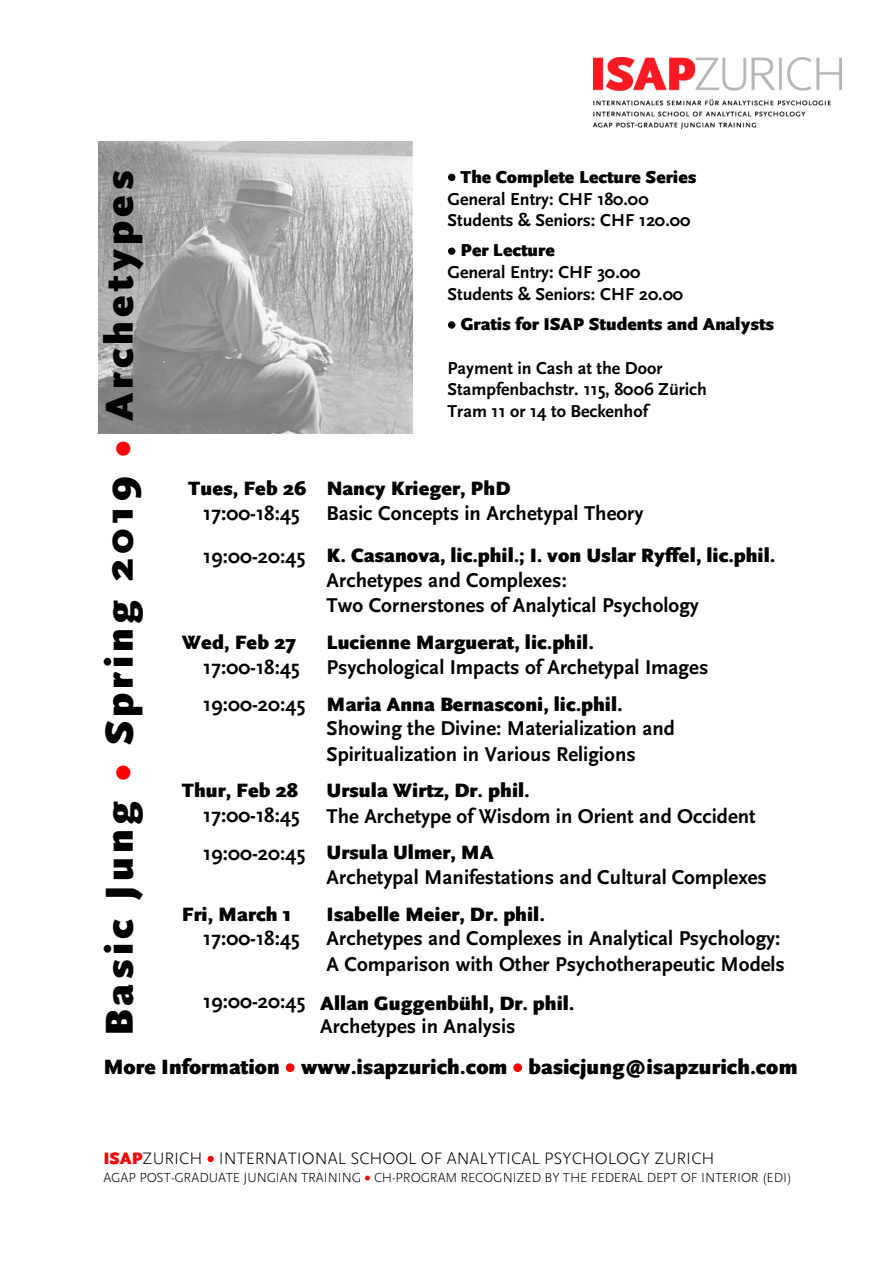
<style>
.page{position:relative;width:893px;height:1263px;background:#fff}
.page>*{position:absolute;margin:0;border:0;box-sizing:border-box;transform-origin:0 0}
.t1{font:900 40.65px "Scala Sans OT";letter-spacing:.105em;color:#000}
.t2{font:900 21.6px "Scala Sans OT";color:#000}
.t3{font:700 20.85px/25.5px "Scala Sans OT";color:#000}
.t4{font:900 20.1px "Scala Sans OT";letter-spacing:.005em;color:#000}
.t5{font:700 18px/21.8px "Scala Sans OT";letter-spacing:-.005em;color:#000}
.t6{font:900 18px "Scala Sans OT";color:#000}
.t7{font:300 17.25px "Scala Sans OT";color:#000}
.t8{font:300 13.65px "Scala Sans OT";color:#000}
.s1{color:#f00}
.s2{font-weight:900}
.s3{font-weight:700;font-size:20.85px}
.s4{font-weight:900;color:#f00}
</style>
<div class="page">
<img style="left:593px;top:57px;width:249px;height:71px">
<img style="left:99px;top:141px;width:313px;height:292px">
<h1 class="t1" style="left:95px;top:1036px;width:867px;rotate:-90deg">Basic Jung <span class="s1">•</span> Spring 2019 <span class="s1">•</span> Archetypes</h1>
<p class="t5" style="left:447px;top:166px;width:250px">• <span class="s2">The Complete Lecture Series<br></span>General Entry: CHF 180.00<br>Students &amp; Seniors: CHF 120.00</p>
<p class="t5" style="left:447px;top:240px;width:237px">• <span class="s2">Per Lecture<br></span>General Entry: CHF 30.00<br>Students &amp; Seniors: CHF 20.00</p>
<p class="t6" style="left:447px;top:314px;width:328px">• Gratis for ISAP Students and Analysts</p>
<p class="t5" style="left:447px;top:357px;width:261px">Payment in Cash at the Door<br>Stampfenbachstr. 115, 8006 Zürich<br>Tram 11 or 14 to Beckenhof</p>
<p class="t4" style="left:327px;top:476px;width:185px">Nancy Krieger, PhD</p>
<p class="t3" style="left:327px;top:501px;width:318px">Basic Concepts in Archetypal Theory</p>
<p class="t4" style="left:203px;top:543px;width:574px"><span class="s3">19:00-20:45</span> K. Casanova, lic.phil.; I. von Uslar Ryffel, lic.phil.</p>
<p class="t3" style="left:327px;top:567px;width:374px">Archetypes and Complexes:<br>Two Cornerstones of Analytical Psychology</p>
<p class="t4" style="left:182px;top:630px;width:116px">Wed, Feb 27</p>
<p class="t3" style="left:203px;top:654px;width:98px">17:00-18:45</p>
<p class="t4" style="left:188px;top:476px;width:120px">Tues, Feb 26</p>
<p class="t3" style="left:203px;top:500px;width:98px">17:00-18:45</p>
<p class="t4" style="left:327px;top:630px;width:269px">Lucienne Marguerat, lic.phil.</p>
<p class="t3" style="left:327px;top:654px;width:383px">Psychological Impacts of Archetypal Images</p>
<p class="t4" style="left:203px;top:692px;width:421px"><span class="s3">19:00-20:45</span> Maria Anna Bernasconi, lic.phil.</p>
<p class="t3" style="left:327px;top:716px;width:350px">Showing the Divine: Materialization and<br>Spiritualization in Various Religions</p>
<p class="t4" style="left:182px;top:779px;width:118px">Thur, Feb 28</p>
<p class="t3" style="left:203px;top:802px;width:98px">17:00-18:45</p>
<p class="t4" style="left:327px;top:779px;width:205px">Ursula Wirtz, Dr. phil.</p>
<p class="t3" style="left:327px;top:803px;width:431px">The Archetype of Wisdom in Orient and Occident</p>
<p class="t4" style="left:203px;top:840px;width:292px"><span class="s3">19:00-20:45</span> Ursula Ulmer, MA</p>
<p class="t3" style="left:327px;top:864px;width:442px">Archetypal Manifestations and Cultural Complexes</p>
<p class="t4" style="left:182px;top:902px;width:111px">Fri, March 1</p>
<p class="t3" style="left:203px;top:925px;width:98px">17:00-18:45</p>
<p class="t4" style="left:327px;top:902px;width:220px">Isabelle Meier, Dr. phil.</p>
<p class="t3" style="left:327px;top:925px;width:460px;line-height:26px">Archetypes and Complexes in Analytical Psychology:<br>A Comparison with Other Psychotherapeutic Models</p>
<p class="t4" style="left:203px;top:991px;width:373px"><span class="s3">19:00-20:45</span> Allan Guggenbühl, Dr. phil.</p>
<p class="t3" style="left:320px;top:1013px;width:197px">Archetypes in Analysis</p>
<p class="t2" style="left:103px;top:1054px;width:696px">More Information <span class="s1">•</span> www.isapzurich.com <span class="s1">•</span> basicjung@isapzurich.com</p>
<p class="t7" style="left:103px;top:1148px;width:613px"><span class="s4">ISAP</span>ZURICH <span class="s1">•</span> INTERNATIONAL SCHOOL OF ANALYTICAL PSYCHOLOGY ZURICH</p>
<p class="t8" style="left:103px;top:1169px;width:690px">AGAP POST-GRADUATE JUNGIAN TRAINING <span class="s1">•</span> CH-PROGRAM RECOGNIZED BY THE FEDERAL DEPT OF INTERIOR (EDI)</p>
</div>
